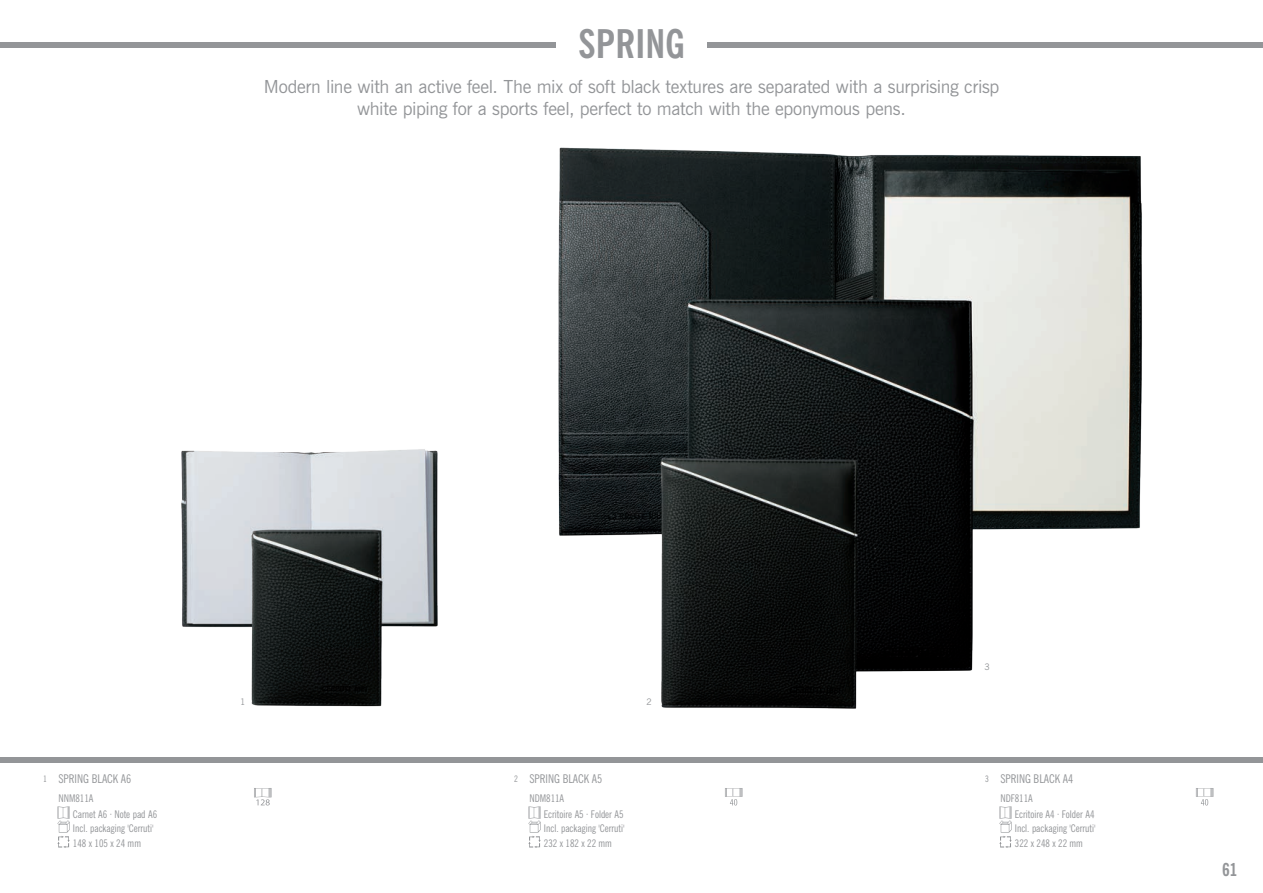
<style>
.page{position:relative;width:1263px;height:893px;background:#fff}
.page>*{position:absolute;margin:0;border:0;box-sizing:border-box;transform-origin:0 0}
.t1{font:700 condensed 39.45px "News Gothic BT";color:#939598}
.t2{font:18px "News Gothic BT";letter-spacing:-.015em;color:#939598}
.t3{font:700 condensed 18px "News Gothic BT";color:#939598}
.t4{font:condensed 12px "News Gothic BT";color:#939598}
.t5{font:condensed 10.5px "News Gothic BT";color:#939598}
.t6{font:9px "News Gothic BT";color:#939598}
.t7{font:condensed 9px "News Gothic BT";color:#939598}
</style>
<div class="page">
<div style="left:0;top:757px;width:1263px;height:5px;background:#939598"></div>
<div style="left:0;top:43px;width:1263px;height:5px;background:#939598"></div>
<img style="left:558px;top:147px;width:584px;height:562px">
<img style="left:181px;top:449px;width:257px;height:258px">
<div style="left:556px;top:26px;width:151px;height:53px;background:#fff"></div>
<svg style="left:57px;top:806px;width:13px;height:42px"></svg>
<svg style="left:254px;top:788px;width:17px;height:17px"></svg>
<svg style="left:528px;top:806px;width:13px;height:42px"></svg>
<svg style="left:725px;top:788px;width:17px;height:17px"></svg>
<svg style="left:999px;top:806px;width:12px;height:42px"></svg>
<svg style="left:1196px;top:788px;width:17px;height:17px"></svg>
<p class="t1" style="left:578px;top:19px;width:108px">SPRING</p>
<p class="t2" style="left:264px;top:76px;width:737px">Modern line with an active feel. The mix of soft black textures are separated with a surprising crisp</p>
<p class="t2" style="left:357px;top:97px;width:550px">white piping for a sports feel, perfect to match with the eponymous pens.</p>
<p class="t7" style="left:43px;top:774px;width:5px">1</p>
<p class="t4" style="left:58px;top:771px;width:74px">SPRING BLACK A6</p>
<p class="t5" style="left:73px;top:808px;width:86px">Carnet A6 · Note pad A6</p>
<p class="t5" style="left:73px;top:822px;width:82px">Incl. packaging 'Cerruti'</p>
<p class="t5" style="left:58px;top:792px;width:37px">NNM811A</p>
<p class="t5" style="left:73px;top:836px;width:70px">148 x 105 x 24 mm</p>
<p class="t6" style="left:240px;top:696px;width:7px">1</p>
<p class="t6" style="left:646px;top:696px;width:7px">2</p>
<p class="t7" style="left:514px;top:774px;width:5px">2</p>
<p class="t4" style="left:529px;top:771px;width:74px">SPRING BLACK A5</p>
<p class="t5" style="left:544px;top:808px;width:81px">Ecritoire A5 · Folder A5</p>
<p class="t5" style="left:544px;top:822px;width:82px">Incl. packaging 'Cerruti'</p>
<p class="t5" style="left:529px;top:792px;width:36px">NDM811A</p>
<p class="t5" style="left:544px;top:836px;width:70px">232 x 182 x 22 mm</p>
<p class="t6" style="left:984px;top:662px;width:7px">3</p>
<p class="t7" style="left:985px;top:774px;width:5px">3</p>
<p class="t4" style="left:1000px;top:771px;width:74px">SPRING BLACK A4</p>
<p class="t5" style="left:1015px;top:808px;width:81px">Ecritoire A4 · Folder A4</p>
<p class="t5" style="left:1015px;top:822px;width:82px">Incl. packaging 'Cerruti'</p>
<p class="t5" style="left:1000px;top:792px;width:34px">NDF811A</p>
<p class="t5" style="left:1015px;top:836px;width:70px">322 x 248 x 22 mm</p>
<h2 class="t3" style="left:1222px;top:858px;width:17px">61</h2>
</div>
